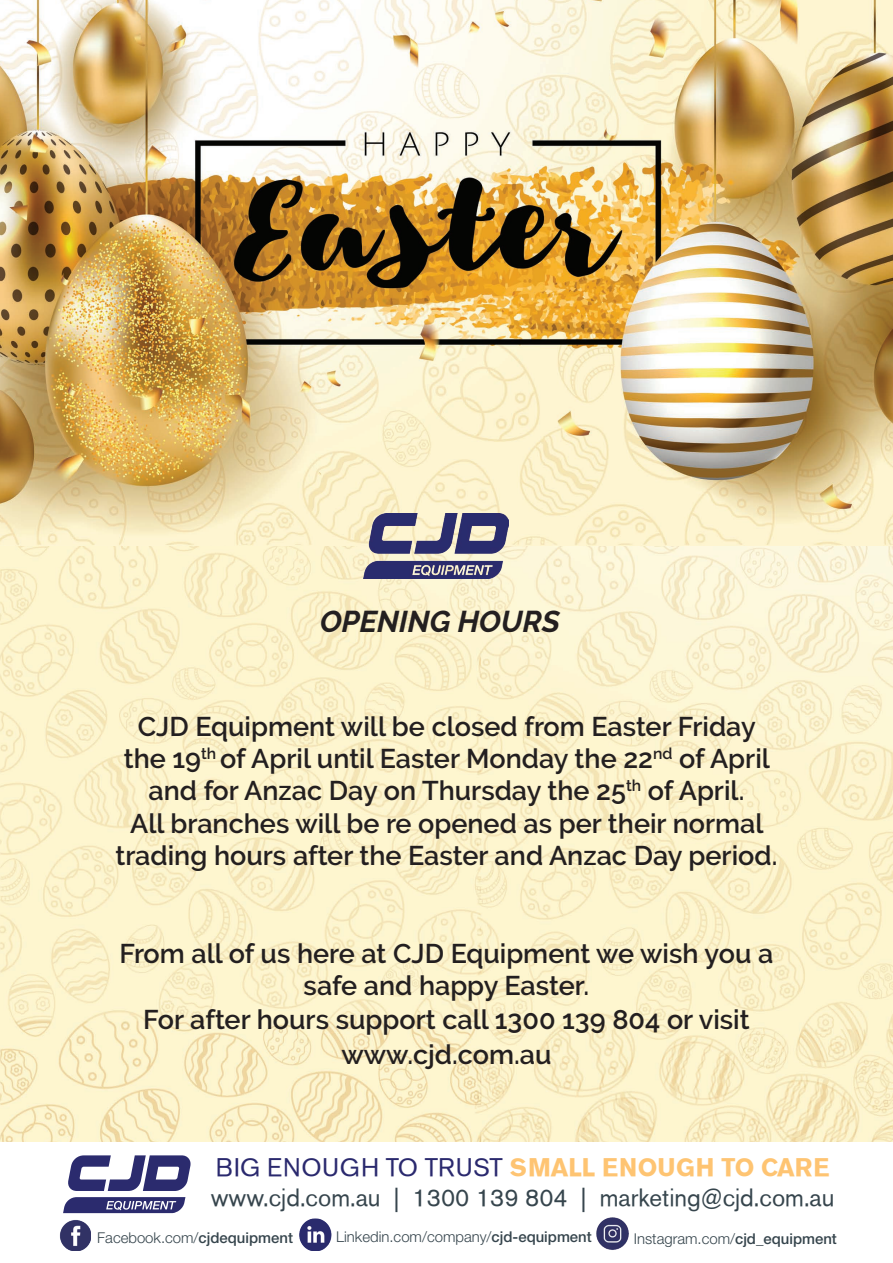
<style>
.page{position:relative;width:893px;height:1263px;background:#fff}
.page>*{position:absolute;margin:0;border:0;box-sizing:border-box;transform-origin:0 0}
.t1{font:italic 700 30px "Raleway";color:#231f20}
.t2{font:600 27px/32.4px "Raleway";color:#231f20;text-align:center}
.t3{font:700 24.9px "Volvo Sans";color:#fec472}
.t4{font:24.45px "Volvo Sans";color:#36454d}
.t5{font:300 14.85px "Helvetica Neue LT Std";color:#36454d}
.s1{font-weight:400;color:#2a296e}
.s2{font-weight:500}
</style>
<div class="page">
<img style="left:0;top:0;width:893px;height:1142px">
<img style="left:363px;top:513px;width:145px;height:66px">
<svg style="left:68px;top:1155px;width:123px;height:36px"></svg>
<svg style="left:63px;top:1197px;width:122px;height:16px;background:#515188"></svg>
<img style="left:299px;top:1218px;width:32px;height:33px">
<img style="left:60px;top:1220px;width:31px;height:31px">
<img style="left:596px;top:1217px;width:33px;height:33px">
<p class="t1" style="left:320px;top:604px;width:241px">OPENING HOURS</p>
<p class="t2" style="left:115px;top:710px;width:663px">CJD Equipment will be closed from Easter Friday the 19<sup>th</sup> of April until Easter Monday the 22<sup>nd</sup> of April and for Anzac Day on Thursday the 25<sup>th</sup> of April.<br>All branches will be re opened as per their normal trading hours after the Easter and Anzac Day period.</p>
<p class="t2" style="left:120px;top:936px;width:655px;line-height:33.8px">From all of us here at CJD Equipment we wish you a safe and happy Easter.<br>For after hours support call 1300 139 804 or visit www.cjd.com.au</p>
<p class="t3" style="left:216px;top:1152px;width:615px"><span class="s1">BIG ENOUGH TO TRUST</span> SMALL ENOUGH TO CARE</p>
<p class="t4" style="left:211px;top:1183px;width:625px">www.cjd.com.au | 1300 139 804 | marketing@cjd.com.au</p>
<p class="t5" style="left:97px;top:1228px;width:197px">Facebook.com/<span class="s2">cjdequipment</span></p>
<p class="t5" style="left:336px;top:1228px;width:257px">Linkedin.com/company/<span class="s2">cjd-equipment</span></p>
<p class="t5" style="left:634px;top:1229px;width:205px">Instagram.com/<span class="s2">cjd_equipment</span></p>
</div>
